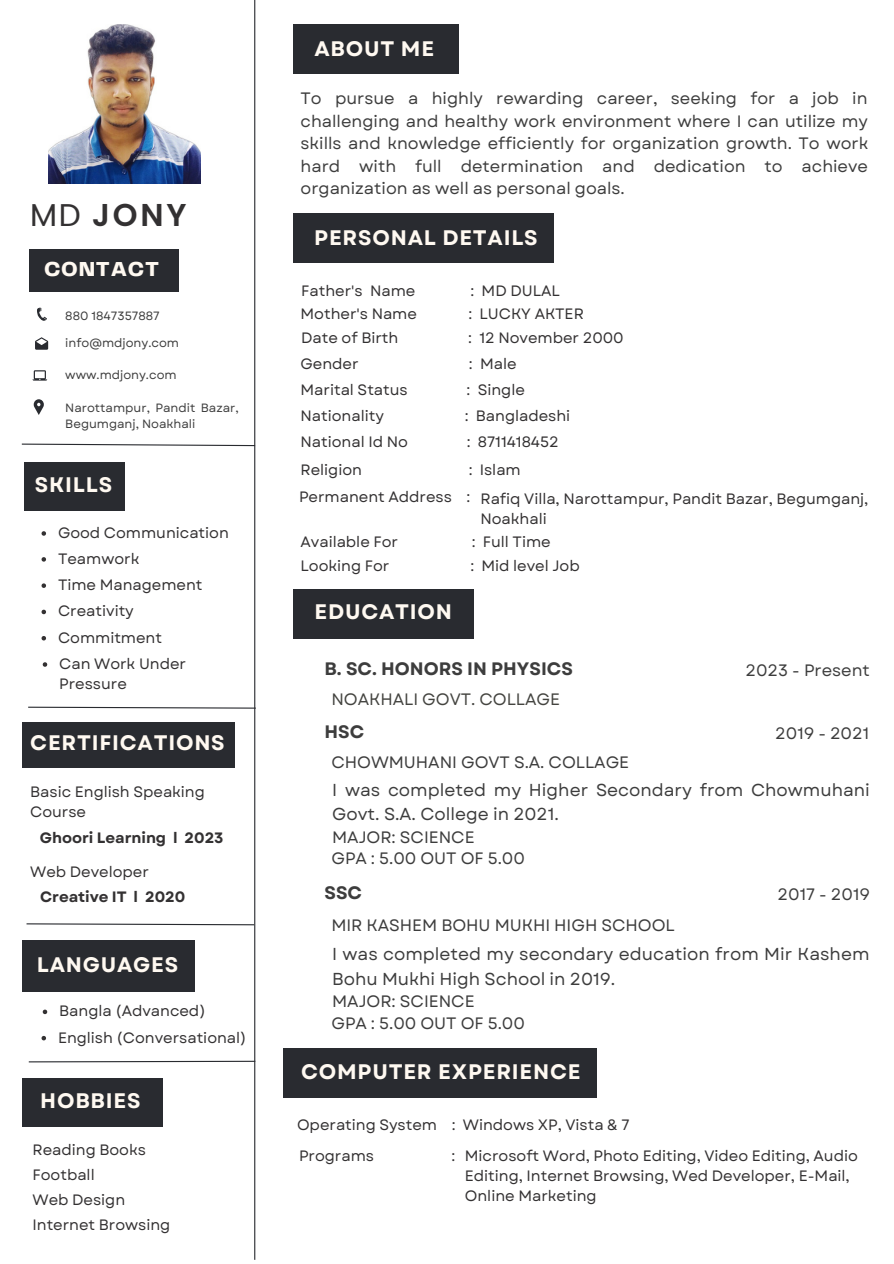
<style>
.page{position:relative;width:894px;height:1264px;background:#fff}
.page>*{position:absolute;margin:0;border:0;box-sizing:border-box;transform-origin:0 0}
.t1{font:600 31.5px "Poppins";color:#333132}
.t2{font:700 21px "Garet";letter-spacing:.035em;color:#fff9f1}
.t3{font:800 21px "Telegraf";letter-spacing:.035em;color:#fff9f1}
.t4{font:700 18px "Garet";color:#3d3d3d}
.t5{font:17.25px/24.5px "Garet";color:#3d3d3d}
.t6{font:16.5px/22.5px "Garet";color:#3d3d3d;text-align:justify}
.t7{font:16.5px "Garet";color:#444440}
.t8{font:15px/20.2px "Garet";letter-spacing:-.005em;color:#333132}
.t9{font:700 15px "Garet";letter-spacing:-.005em;color:#333132}
.t10{font:12px/16px "Garet";color:#3d3d3d}
.s1{font-weight:400}
</style>
<div class="page">
<hr style="left:254px;top:0;width:1px;height:1259px;background:#292b30">
<img style="left:49px;top:25px;width:152px;height:158px">
<div style="left:293px;top:589px;width:180px;height:49px;background:#292b30"></div>
<div style="left:293px;top:25px;width:166px;height:49px;background:#292b30"></div>
<div style="left:283px;top:1048px;width:313px;height:49px;background:#292b30"></div>
<div style="left:29px;top:249px;width:149px;height:42px;background:#292b30"></div>
<svg style="left:37px;top:307px;width:10px;height:14px"></svg>
<svg style="left:35px;top:337px;width:13px;height:13px"></svg>
<svg style="left:33px;top:370px;width:14px;height:10px"></svg>
<svg style="left:34px;top:399px;width:10px;height:16px"></svg>
<svg style="left:26px;top:922px;width:229px;height:3px"></svg>
<div style="left:22px;top:722px;width:212px;height:45px;background:#292b30"></div>
<div style="left:22px;top:940px;width:172px;height:51px;background:#292b30"></div>
<svg style="left:42px;top:1035px;width:4px;height:5px"></svg>
<svg style="left:42px;top:531px;width:4px;height:4px"></svg>
<svg style="left:43px;top:1009px;width:4px;height:5px"></svg>
<div style="left:22px;top:1078px;width:140px;height:48px;background:#292b30"></div>
<svg style="left:28px;top:1060px;width:228px;height:2px"></svg>
<svg style="left:21px;top:443px;width:235px;height:4px"></svg>
<div style="left:293px;top:213px;width:261px;height:50px;background:#292b30"></div>
<div style="left:24px;top:462px;width:100px;height:48px;background:#292b30"></div>
<svg style="left:42px;top:557px;width:4px;height:4px"></svg>
<svg style="left:42px;top:636px;width:4px;height:4px"></svg>
<svg style="left:42px;top:609px;width:4px;height:5px"></svg>
<svg style="left:42px;top:583px;width:4px;height:5px"></svg>
<svg style="left:28px;top:706px;width:228px;height:3px"></svg>
<svg style="left:43px;top:662px;width:4px;height:4px"></svg>
<p class="t1" style="left:30px;top:193px;width:158px"><span class="s1">MD</span> JONY</p>
<p class="t3" style="left:44px;top:260px;width:116px">CONTACT</p>
<p class="t10" style="left:65px;top:307px;width:96px">880 1847357887</p>
<p class="t10" style="left:65px;top:335px;width:115px">info@mdjony.com</p>
<p class="t10" style="left:65px;top:367px;width:113px">www.mdjony.com</p>
<p class="t10" style="left:65px;top:400px;width:175px">Narottampur, Pandit Bazar,<br>Begumganj, Noakhali</p>
<p class="t2" style="left:35px;top:469px;width:79px">SKILLS</p>
<p class="t8" style="left:58px;top:522px;width:172px">Good Communication</p>
<p class="t8" style="left:58px;top:548px;width:83px">Teamwork</p>
<p class="t8" style="left:58px;top:575px;width:146px">Time Management</p>
<p class="t8" style="left:58px;top:601px;width:77px">Creativity</p>
<p class="t8" style="left:58px;top:627px;width:105px">Commitment</p>
<p class="t8" style="left:59px;top:653px;width:128px">Can Work Under<br>Pressure</p>
<p class="t2" style="left:30px;top:727px;width:196px">CERTIFICATIONS</p>
<p class="t8" style="left:30px;top:781px;width:176px">Basic English Speaking<br>Course</p>
<p class="t9" style="left:40px;top:826px;width:185px">Ghoori Learning l 2023</p>
<p class="t8" style="left:30px;top:861px;width:120px">Web Developer</p>
<p class="t9" style="left:40px;top:886px;width:147px">Creative IT l 2020</p>
<p class="t2" style="left:37px;top:949px;width:143px">LANGUAGES</p>
<p class="t8" style="left:59px;top:1001px;width:148px">Bangla (Advanced)</p>
<p class="t8" style="left:58px;top:1027px;width:190px">English (Conversational)</p>
<p class="t2" style="left:40px;top:1085px;width:102px">HOBBIES</p>
<p class="t8" style="left:33px;top:1139px;width:115px">Reading Books</p>
<p class="t8" style="left:33px;top:1164px;width:64px">Football</p>
<p class="t8" style="left:33px;top:1189px;width:94px">Web Design</p>
<p class="t8" style="left:33px;top:1214px;width:139px">Internet Browsing</p>
<p class="t2" style="left:314px;top:33px;width:121px">ABOUT ME</p>
<p class="t6" style="left:300px;top:87px;width:569px">To pursue a highly rewarding career, seeking for a job in challenging and healthy work environment where I can utilize my skills and knowledge efficiently for organization growth. To work hard with full determination and dedication to achieve organization as well as personal goals.</p>
<p class="t2" style="left:314px;top:222px;width:225px">PERSONAL DETAILS</p>
<p class="t8" style="left:301px;top:281px;width:116px">Father's Name</p>
<p class="t8" style="left:470px;top:281px;width:91px">: MD DULAL</p>
<p class="t8" style="left:300px;top:304px;width:118px">Mother's Name</p>
<p class="t8" style="left:468px;top:304px;width:117px">: LUCKY AKTER</p>
<p class="t8" style="left:301px;top:328px;width:99px">Date of Birth</p>
<p class="t8" style="left:468px;top:328px;width:157px">: 12 November 2000</p>
<p class="t8" style="left:300px;top:354px;width:60px">Gender</p>
<p class="t8" style="left:469px;top:354px;width:49px">: Male</p>
<p class="t8" style="left:300px;top:380px;width:109px">Marital Status</p>
<p class="t8" style="left:466px;top:380px;width:60px">: Single</p>
<p class="t8" style="left:300px;top:405px;width:85px">Nationality</p>
<p class="t8" style="left:464px;top:405px;width:107px">: Bangladeshi</p>
<p class="t8" style="left:300px;top:431px;width:109px">National Id No</p>
<p class="t8" style="left:466px;top:431px;width:93px">: 8711418452</p>
<p class="t8" style="left:300px;top:460px;width:63px">Religion</p>
<p class="t8" style="left:468px;top:460px;width:54px">: Islam</p>
<p class="t8" style="left:299px;top:486px;width:173px">Permanent Address :</p>
<p class="t8" style="left:480px;top:488px;width:389px">Rafiq Villa, Narottampur, Pandit Bazar, Begumganj,<br>Noakhali</p>
<p class="t8" style="left:300px;top:531px;width:99px">Available For</p>
<p class="t8" style="left:471px;top:531px;width:80px">: Full Time</p>
<p class="t8" style="left:300px;top:555px;width:90px">Looking For</p>
<p class="t8" style="left:470px;top:555px;width:111px">: Mid level Job</p>
<p class="t2" style="left:314px;top:597px;width:139px">EDUCATION</p>
<p class="t4" style="left:324px;top:655px;width:250px">B. SC. HONORS IN PHYSICS</p>
<p class="t7" style="left:331px;top:687px;width:230px">NOAKHALI GOVT. COLLAGE</p>
<p class="t4" style="left:324px;top:718px;width:41px">HSC</p>
<p class="t6" style="left:331px;top:750px;width:299px">CHOWMUHANI GOVT S.A. COLLAGE</p>
<p class="t6" style="left:745px;top:658px;width:126px">2023 - Present</p>
<p class="t6" style="left:775px;top:722px;width:95px">2019 - 2021</p>
<p class="t5" style="left:332px;top:777px;width:539px">I was completed my Higher Secondary from Chowmuhani<br>Govt. S.A. College in 2021.</p>
<p class="t6" style="left:332px;top:825px;width:144px">MAJOR: SCIENCE</p>
<p class="t6" style="left:331px;top:847px;width:195px">GPA : 5.00 OUT OF 5.00</p>
<p class="t4" style="left:324px;top:880px;width:39px">SSC</p>
<p class="t6" style="left:331px;top:914px;width:345px">MIR KASHEM BOHU MUKHI HIGH SCHOOL</p>
<p class="t6" style="left:777px;top:883px;width:94px">2017 - 2019</p>
<p class="t5" style="left:332px;top:942px;width:538px">I was completed my secondary education from Mir Kashem<br>Bohu Mukhi High School in 2019.</p>
<p class="t6" style="left:331px;top:1012px;width:195px">GPA : 5.00 OUT OF 5.00</p>
<p class="t6" style="left:332px;top:990px;width:144px">MAJOR: SCIENCE</p>
<p class="t2" style="left:301px;top:1056px;width:281px">COMPUTER EXPERIENCE</p>
<p class="t8" style="left:297px;top:1114px;width:334px">Operating System : Windows XP, Vista &amp; 7</p>
<p class="t8" style="left:299px;top:1145px;width:76px">Programs</p>
<p class="t8" style="left:451px;top:1145px;width:5px">:</p>
<p class="t8" style="left:465px;top:1145px;width:394px">Microsoft Word, Photo Editing, Video Editing, Audio<br>Editing, Internet Browsing, Wed Developer, E-Mail,<br>Online Marketing</p>
</div>
